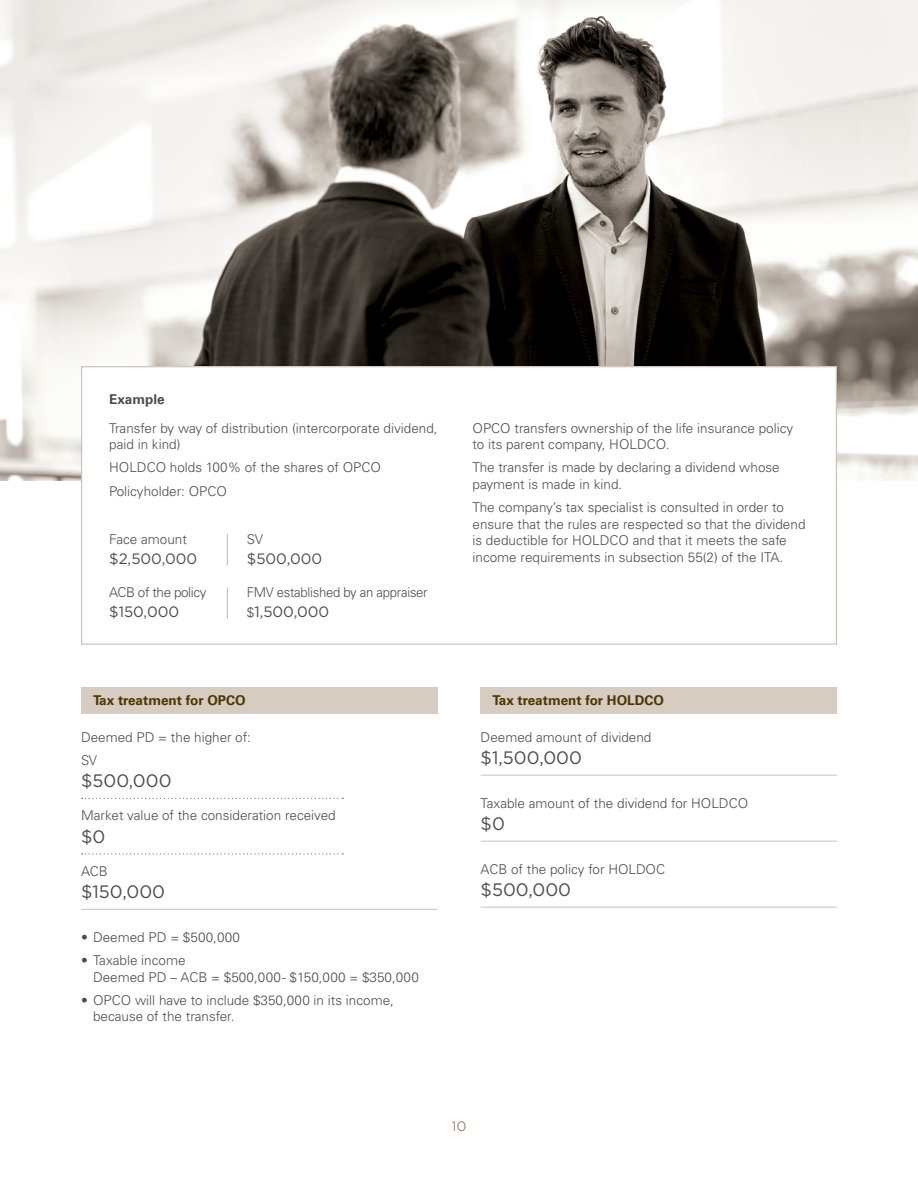
<style>
.page{position:relative;width:918px;height:1188px;background:#fff}
.page>*{position:absolute;margin:0;border:0;box-sizing:border-box;transform-origin:0 0}
.t1{font:18px "Gotham";color:#4d4d4f}
.t2{font:15px "Gotham";color:#4d4d4f}
.t3{font:300 13.5px/16.5px "Univers LT Pro 45";color:#4d4d4f}
.t4{font:700 13.5px "Univers LT Pro 65";color:#4b3702}
.t5{font:300 13.5px "Univers LT Pro 45";letter-spacing:-.02em;color:#4d4d4f}
.t6{font:300 13.5px "Univers LT Pro 45";letter-spacing:-.03em;color:#4d4d4f}
.t7{font:700 13.5px "Univers LT Pro 65";color:#4d4d4f}
.t8{font:300 13.5px "Gotham";color:#69552c}
.s1{font-family:"Univers LT Pro 45";font-weight:300;font-size:13.5px}
</style>
<div class="page">
<img style="left:0;top:0;width:918px;height:481px">
<div style="left:81px;top:687px;width:356px;height:26px;background:#d6ccc1"></div>
<svg style="left:82px;top:798px;width:261px;height:1px"></svg>
<svg style="left:82px;top:853px;width:261px;height:2px"></svg>
<hr style="left:81px;top:909px;width:356px;height:1px;background:#d6ccc1">
<div style="left:481px;top:687px;width:356px;height:26px;background:#d6ccc1"></div>
<hr style="left:481px;top:775px;width:356px;height:1px;background:#d6ccc1">
<hr style="left:481px;top:841px;width:356px;height:1px;background:#d6ccc1">
<hr style="left:481px;top:907px;width:356px;height:1px;background:#d6ccc1">
<div style="left:82px;top:367px;width:754px;height:277px;background:#fff"></div>
<hr style="left:227px;top:534px;width:1px;height:31px;background:#cec2b4">
<hr style="left:227px;top:587px;width:1px;height:32px;background:#cec2b4">
<p class="t7" style="left:109px;top:390px;width:57px">Example</p>
<p class="t3" style="left:109px;top:419px;width:330px">Transfer by way of distribution (intercorporate dividend, paid in kind)</p>
<p class="t3" style="left:109px;top:456px;width:273px;line-height:23.2px">HOLDCO holds 100% of the shares of OPCO<br>Policyholder: OPCO</p>
<p class="t3" style="left:109px;top:531px;width:79px">Face amount</p>
<p class="t2" style="left:109px;top:549px;width:90px">$2,500,000</p>
<p class="t6" style="left:109px;top:584px;width:99px">ACB of the policy</p>
<p class="t2" style="left:109px;top:602px;width:72px">$150,000</p>
<p class="t3" style="left:247px;top:531px;width:18px">SV</p>
<p class="t2" style="left:247px;top:549px;width:77px">$500,000</p>
<p class="t5" style="left:247px;top:584px;width:182px">FMV established by an appraiser</p>
<p class="t2" style="left:247px;top:602px;width:84px"><span class="s1">$</span>1,500,000</p>
<p class="t4" style="left:93px;top:691px;width:154px">Tax treatment for OPCO</p>
<p class="t3" style="left:81px;top:725px;width:171px;line-height:23.2px">Deemed PD = the higher of:<br>SV</p>
<h1 class="t1" style="left:81px;top:769px;width:92px">$500,000</h1>
<p class="t3" style="left:81px;top:807px;width:256px">Market value of the consideration received</p>
<h1 class="t1" style="left:81px;top:825px;width:26px">$0</h1>
<p class="t3" style="left:81px;top:862px;width:28px">ACB</p>
<h1 class="t1" style="left:81px;top:880px;width:86px">$150,000</h1>
<p class="t3" style="left:81px;top:928px;width:161px">• Deemed PD = $500,000</p>
<p class="t3" style="left:93px;top:952px;width:327px;text-indent:-12px">• Taxable income<br>Deemed PD – ACB = $500,000 - $150,000 = $350,000</p>
<p class="t3" style="left:93px;top:991px;width:302px;text-indent:-12px">• OPCO will have to include $350,000 in its income, because of the transfer.</p>
<p class="t3" style="left:472px;top:419px;width:322px">OPCO transfers ownership of the life insurance policy to its parent company, HOLDCO.</p>
<p class="t3" style="left:472px;top:459px;width:309px">The transfer is made by declaring a dividend whose payment is made in kind.</p>
<p class="t3" style="left:472px;top:499px;width:335px">The company’s tax specialist is consulted in order to ensure that the rules are respected so that the dividend is deductible for HOLDCO and that it meets the safe income requirements in subsection 55(2) of the ITA.</p>
<p class="t4" style="left:493px;top:691px;width:173px">Tax treatment for HOLDCO</p>
<p class="t3" style="left:481px;top:728px;width:172px">Deemed amount of dividend</p>
<h1 class="t1" style="left:481px;top:746px;width:103px">$1,500,000</h1>
<p class="t3" style="left:481px;top:794px;width:269px">Taxable amount of the dividend for HOLDCO</p>
<h1 class="t1" style="left:481px;top:812px;width:26px">$0</h1>
<p class="t3" style="left:481px;top:860px;width:186px">ACB of the policy for HOLDOC</p>
<h1 class="t1" style="left:481px;top:878px;width:92px">$500,000</h1>
<p class="t8" style="left:452px;top:1118px;width:16px">10</p>
</div>
